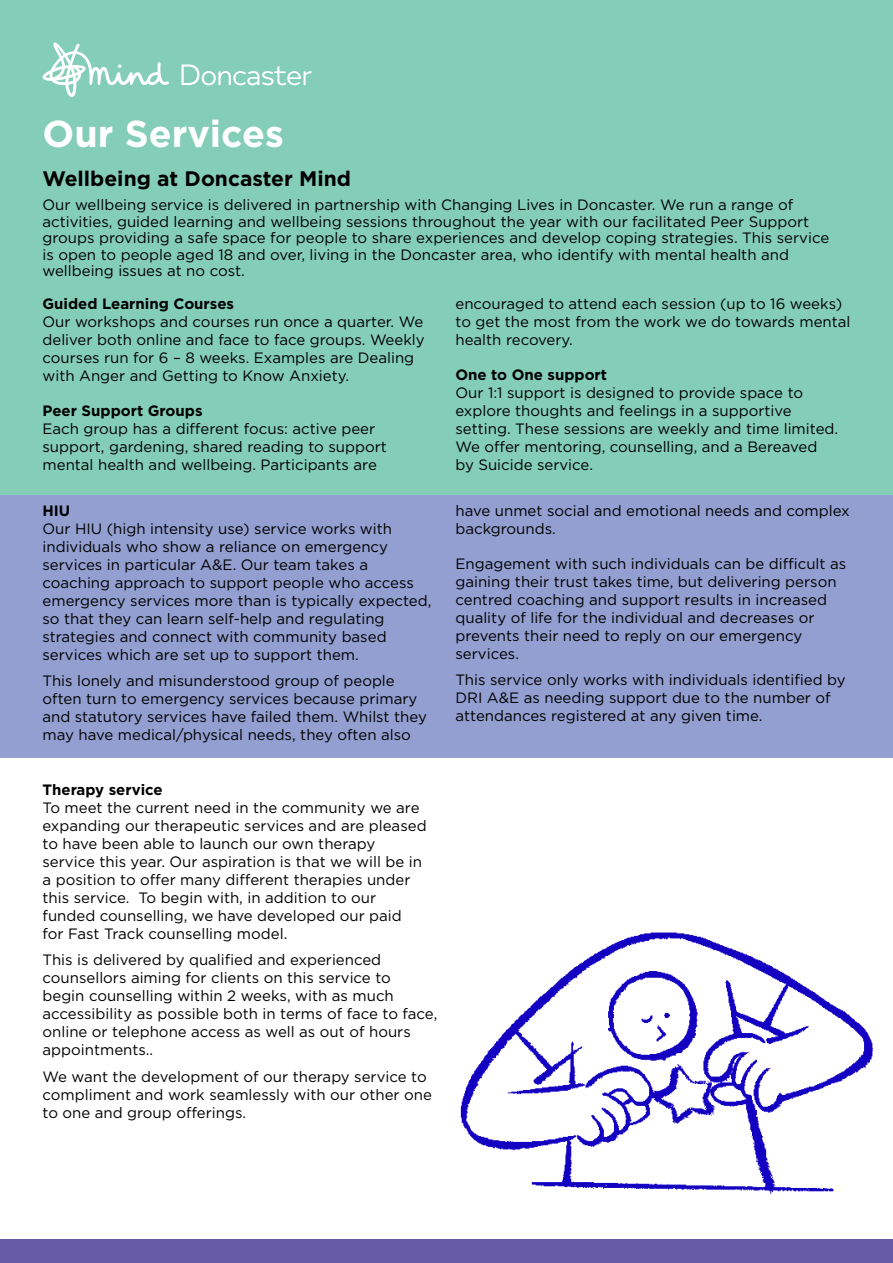
<style>
.page{position:relative;width:893px;height:1263px;background:#fff}
.page>*{position:absolute;margin:0;border:0;box-sizing:border-box;transform-origin:0 0}
.t1{font:700 37.5px "Gotham";color:#fff}
.t2{font:700 21px "Gotham";color:#000}
.t3{font:15px/18px "Gotham";color:#000}
.t4{font:700 15px "Gotham";color:#000}
</style>
<div class="page">
<div style="left:0;top:495px;width:893px;height:262px;background:#929fd0"></div>
<div style="left:0;top:0;width:893px;height:495px;background:#84cdb7"></div>
<div style="left:0;top:1239px;width:893px;height:24px;background:#665aa7"></div>
<svg style="left:43px;top:43px;width:126px;height:54px"></svg>
<svg style="left:181px;top:64px;width:130px;height:21px"></svg>
<img style="left:460px;top:932px;width:414px;height:262px">
<h1 class="t1" style="left:43px;top:108px;width:243px">Our Services</h1>
<h2 class="t2" style="left:43px;top:165px;width:310px">Wellbeing at Doncaster Mind</h2>
<p class="t3" style="left:43px;top:196px;width:788px;line-height:16.5px">Our wellbeing service is delivered in partnership with Changing Lives in Doncaster. We run a range of activities, guided learning and wellbeing sessions throughout the year with our facilitated Peer Support groups providing a safe space for people to share experiences and develop coping strategies. This service is open to people aged 18 and over, living in the Doncaster area, who identify with mental health and wellbeing issues at no cost.</p>
<p class="t4" style="left:43px;top:294px;width:193px">Guided Learning Courses</p>
<p class="t3" style="left:43px;top:312px;width:384px">Our workshops and courses run once a quarter. We deliver both online and face to face groups. Weekly courses run for 6 – 8 weeks. Examples are Dealing with Anger and Getting to Know Anxiety.</p>
<p class="t4" style="left:43px;top:401px;width:162px">Peer Support Groups</p>
<p class="t3" style="left:43px;top:419px;width:346px">Each group has a different focus: active peer support, gardening, shared reading to support mental health and wellbeing. Participants are</p>
<p class="t3" style="left:455px;top:294px;width:396px">encouraged to attend each session (up to 16 weeks) to get the most from the work we do towards mental health recovery.</p>
<p class="t4" style="left:455px;top:365px;width:153px">One to One support</p>
<p class="t3" style="left:455px;top:383px;width:384px">Our 1:1 support is designed to provide space to explore thoughts and feelings in a supportive setting. These sessions are weekly and time limited.<br>We offer mentoring, counselling, and a Bereaved by Suicide service.</p>
<p class="t4" style="left:43px;top:500px;width:29px">HIU</p>
<p class="t3" style="left:43px;top:519px;width:390px">Our HIU (high intensity use) service works with individuals who show a reliance on emergency services in particular A&amp;E. Our team takes a coaching approach to support people who access emergency services more than is typically expected, so that they can learn self-help and regulating strategies and connect with community based services which are set up to support them.</p>
<p class="t3" style="left:43px;top:672px;width:386px">This lonely and misunderstood group of people often turn to emergency services because primary and statutory services have failed them. Whilst they may have medical/physical needs, they often also</p>
<p class="t4" style="left:43px;top:779px;width:122px">Therapy service</p>
<p class="t3" style="left:43px;top:798px;width:386px">To meet the current need in the community we are expanding our therapeutic services and are pleased to have been able to launch our own therapy service this year. Our aspiration is that we will be in a position to offer many different therapies under this service. To begin with, in addition to our funded counselling, we have developed our paid for Fast Track counselling model.</p>
<p class="t3" style="left:43px;top:950px;width:396px">This is delivered by qualified and experienced counsellors aiming for clients on this service to<br>begin counselling within 2 weeks, with as much accessibility as possible both in terms of face to face, online or telephone access as well as out of hours appointments..</p>
<p class="t3" style="left:43px;top:1067px;width:391px">We want the development of our therapy service to compliment and work seamlessly with our other one to one and group offerings.</p>
<p class="t3" style="left:455px;top:501px;width:396px">have unmet social and emotional needs and complex backgrounds.</p>
<p class="t3" style="left:455px;top:554px;width:392px">Engagement with such individuals can be difficult as gaining their trust takes time, but delivering person centred coaching and support results in increased quality of life for the individual and decreases or prevents their need to reply on our emergency services.</p>
<p class="t3" style="left:455px;top:671px;width:392px">This service only works with individuals identified by<br>DRI A&amp;E as needing support due to the number of attendances registered at any given time.</p>
</div>
